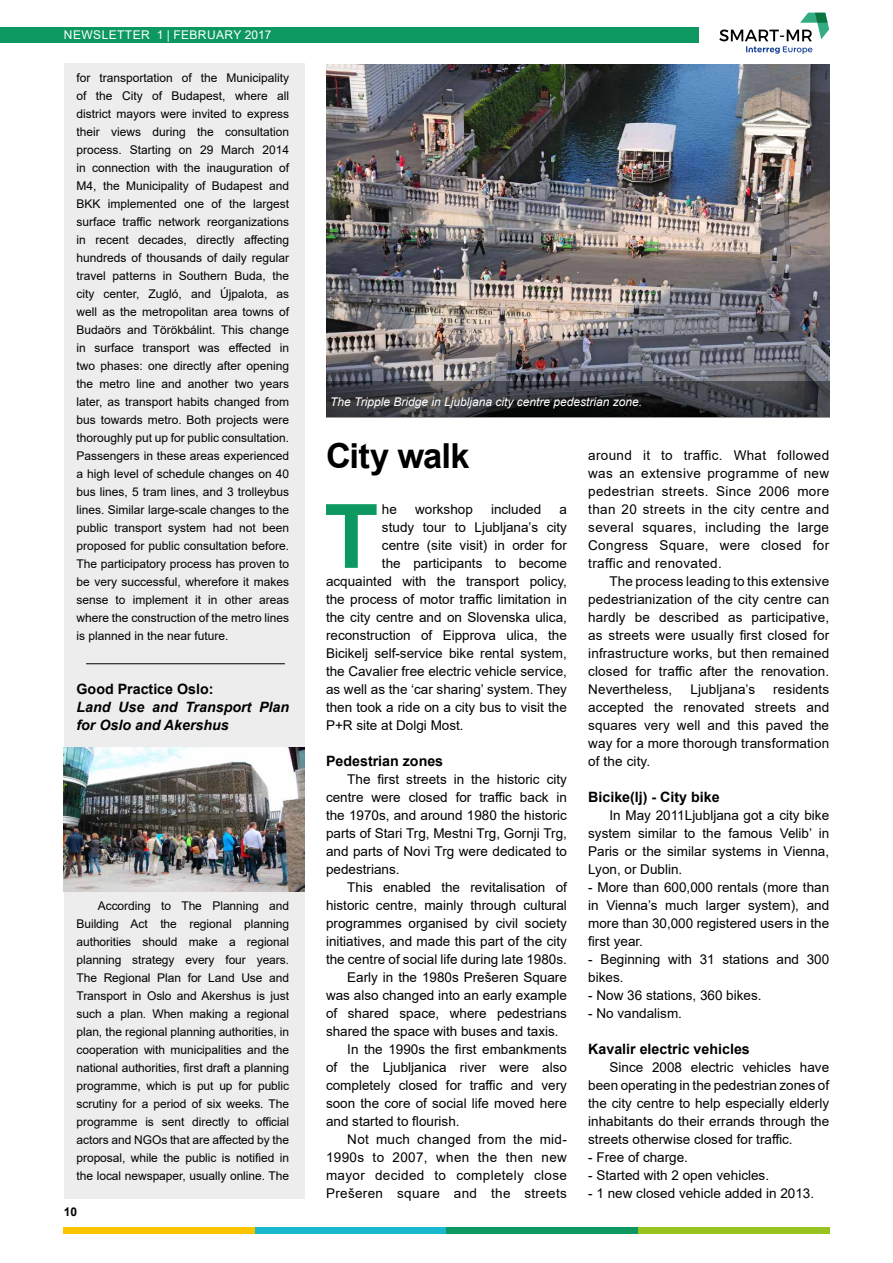
<style>
.page{position:relative;width:893px;height:1263px;background:#fff}
.page>*{position:absolute;margin:0;border:0;box-sizing:border-box;transform-origin:0 0}
.t1{font:700 88.95px "Arial";color:#0d9861}
.t2{font:700 34.5px "Arial";letter-spacing:-.025em;color:#000}
.t3{font:700 14.25px "Arial";color:#000}
.t4{font:italic 700 14.25px/18px "Arial";color:#000}
.t5{font:13.5px/18px "Arial";color:#000;text-align:justify}
.t6{font:13.5px "Arial";letter-spacing:.025em;color:#000}
.t7{font:12px/18px "Arial";color:#000;text-align:justify}
.t8{font:italic 12px "Arial";color:#fff}
.t9{font:12px "Arial";letter-spacing:.035em;color:#fff}
.t10{font:700 12px "Arial";color:#000}
</style>
<div class="page">
<img style="left:326px;top:64px;width:503px;height:317px">
<svg style="left:326px;top:381px;width:503px;height:36px;background:#35363a"></svg>
<div style="left:0;top:28px;width:698px;height:15px;background:#0d9861"></div>
<div style="left:64px;top:64px;width:241px;height:1135px;background:#ededed"></div>
<div style="left:64px;top:1227px;width:191px;height:7px;background:#fdc500"></div>
<div style="left:255px;top:1227px;width:191px;height:7px;background:#18b8cf"></div>
<div style="left:446px;top:1227px;width:192px;height:7px;background:#0d9861"></div>
<div style="left:638px;top:1227px;width:191px;height:7px;background:#97c21f"></div>
<svg style="left:719px;top:13px;width:110px;height:41px"></svg>
<img style="left:64px;top:748px;width:241px;height:144px">
<hr style="left:86px;top:663px;width:199px;height:1px;background:#000">
<p class="t9" style="left:64px;top:27px;width:209px">NEWSLETTER 1 | FEBRUARY 2017</p>
<p class="t7" style="left:77px;top:68px;width:214px">for transportation of the Municipality of the City of Budapest, where all district mayors were invited to express their views during the consultation process. Starting on 29 March 2014 in connection with the inauguration of M4, the Municipality of Budapest and BKK implemented one of the largest surface traffic network reorganizations in recent decades, directly affecting hundreds of thousands of daily regular travel patterns in Southern Buda, the city center, Zugló, and Újpalota, as well as the metropolitan area towns of Budaörs and Törökbálint. This change in surface transport was effected in two phases: one directly after opening the metro line and another two years later, as transport habits changed from bus towards metro. Both projects were thoroughly put up for public consultation.<br>Passengers in these areas experienced a high level of schedule changes on 40 bus lines, 5 tram lines, and 3 trolleybus lines. Similar large-scale changes to the public transport system had not been proposed for public consultation before.<br>The participatory process has proven to be very successful, wherefore it makes sense to implement it in other areas where the construction of the metro lines is planned in the near future.</p>
<p class="t3" style="left:77px;top:679px;width:138px">Good Practice Oslo:</p>
<p class="t4" style="left:77px;top:698px;width:214px">Land Use and Transport Plan for Oslo and Akershus</p>
<p class="t7" style="left:77px;top:896px;width:214px;text-indent:21px">According to The Planning and Building Act the regional planning authorities should make a regional planning strategy every four years.<br>The Regional Plan for Land Use and Transport in Oslo and Akershus is just such a plan. When making a regional plan, the regional planning authorities, in cooperation with municipalities and the national authorities, first draft a planning programme, which is put up for public scrutiny for a period of six weeks. The programme is sent directly to official actors and NGOs that are affected by the proposal, while the public is notified in the local newspaper, usually online. The</p>
<p class="t10" style="left:64px;top:1203px;width:15px">10</p>
<p class="t8" style="left:330px;top:394px;width:313px">The Tripple Bridge in Ljubljana city centre pedestrian zone.</p>
<h2 class="t2" style="left:326px;top:432px;width:145px">City walk</h2>
<p class="t5" style="left:588px;top:446px;width:242px">around it to traffic. What followed was an extensive programme of new pedestrian streets. Since 2006 more than 20 streets in the city centre and several squares, including the large Congress Square, were closed for traffic and renovated.</p>
<p class="t5" style="left:588px;top:572px;width:242px;text-indent:21px">The process leading to this extensive pedestrianization of the city centre can hardly be described as participative, as streets were usually first closed for infrastructure works, but then remained closed for traffic after the renovation.<br>Nevertheless,</p>
<h1 class="t1" style="left:324px;top:474px;width:56px">T</h1>
<p class="t5" style="left:382px;top:500px;width:17px">he</p>
<p class="t5" style="left:415px;top:500px;width:59px">workshop</p>
<p class="t5" style="left:491px;top:500px;width:52px">included</p>
<p class="t5" style="left:559px;top:500px;width:9px">a</p>
<p class="t5" style="left:382px;top:518px;width:186px">study tour to Ljubljana’s city</p>
<p class="t5" style="left:382px;top:536px;width:186px">centre (site visit) in order for</p>
<p class="t5" style="left:382px;top:554px;width:186px">the participants to become</p>
<p class="t5" style="left:326px;top:572px;width:242px">acquainted with the transport policy,</p>
<p class="t5" style="left:326px;top:590px;width:242px">the process of motor traffic limitation in</p>
<p class="t5" style="left:326px;top:608px;width:242px">the city centre and on Slovenska ulica,</p>
<p class="t5" style="left:326px;top:626px;width:242px">reconstruction of Eipprova ulica, the</p>
<p class="t5" style="left:326px;top:644px;width:242px">Bicikelj self-service bike rental system,</p>
<p class="t5" style="left:326px;top:662px;width:242px">the Cavalier free electric vehicle service,</p>
<p class="t5" style="left:326px;top:680px;width:242px">as well as the ‘car sharing’ system. They</p>
<p class="t5" style="left:326px;top:698px;width:242px">then took a ride on a city bus to visit the</p>
<p class="t5" style="left:326px;top:716px;width:139px">P+R site at Dolgi Most.</p>
<p class="t3" style="left:326px;top:751px;width:119px">Pedestrian zones</p>
<p class="t5" style="left:326px;top:770px;width:242px;text-indent:21px">The first streets in the historic city centre were closed for traffic back in the 1970s, and around 1980 the historic parts of Stari Trg, Mestni Trg, Gornji Trg, and parts of Novi Trg were dedicated to pedestrians.</p>
<p class="t5" style="left:347px;top:878px;width:221px">This enabled the revitalisation of</p>
<p class="t5" style="left:326px;top:896px;width:242px">historic centre, mainly through cultural</p>
<p class="t5" style="left:326px;top:914px;width:242px">programmes organised by civil society</p>
<p class="t5" style="left:326px;top:932px;width:242px">initiatives, and made this part of the city</p>
<p class="t5" style="left:326px;top:950px;width:242px">the centre of social life during late 1980s.</p>
<p class="t5" style="left:347px;top:968px;width:221px">Early in the 1980s Prešeren Square</p>
<p class="t5" style="left:326px;top:986px;width:242px">was also changed into an early example</p>
<p class="t5" style="left:326px;top:1004px;width:242px">of shared space, where pedestrians</p>
<p class="t5" style="left:326px;top:1022px;width:234px">shared the space with buses and taxis.</p>
<p class="t5" style="left:347px;top:1040px;width:221px">In the 1990s the first embankments</p>
<p class="t5" style="left:326px;top:1058px;width:242px">of the Ljubljanica river were also</p>
<p class="t5" style="left:326px;top:1076px;width:242px">completely closed for traffic and very</p>
<p class="t5" style="left:326px;top:1094px;width:242px">soon the core of social life moved here</p>
<p class="t5" style="left:326px;top:1112px;width:135px">and started to flourish.</p>
<p class="t6" style="left:347px;top:1130px;width:221px">Not much changed from the mid-</p>
<p class="t6" style="left:326px;top:1148px;width:242px">1990s to 2007, when the then new</p>
<p class="t6" style="left:326px;top:1166px;width:242px">mayor decided to completely close</p>
<p class="t6" style="left:326px;top:1184px;width:242px">Prešeren square and the streets</p>
<p class="t5" style="left:690px;top:680px;width:66px">Ljubljana’s</p>
<p class="t5" style="left:588px;top:680px;width:242px;text-indent:185px">residents accepted the renovated streets and squares very well and this paved the way for a more thorough transformation of the city.</p>
<p class="t3" style="left:588px;top:787px;width:133px">Bicike(lj) - City bike</p>
<p class="t5" style="left:588px;top:806px;width:242px;text-indent:21px">In May 2011Ljubljana got a city bike system similar to the famous Velib’ in Paris or the similar systems in Vienna, Lyon, or Dublin.</p>
<p class="t5" style="left:588px;top:878px;width:242px">- More than 600,000 rentals (more than in Vienna’s much larger system), and more than 30,000 registered users in the first year.</p>
<p class="t5" style="left:588px;top:950px;width:242px">- Beginning with 31 stations and 300 bikes.</p>
<p class="t5" style="left:588px;top:986px;width:175px">- Now 36 stations, 360 bikes.</p>
<p class="t5" style="left:588px;top:1004px;width:95px">- No vandalism.</p>
<p class="t3" style="left:588px;top:1039px;width:163px">Kavalir electric vehicles</p>
<p class="t5" style="left:588px;top:1058px;width:242px;text-indent:21px">Since 2008 electric vehicles have been operating in the pedestrian zones of the city centre to help especially elderly inhabitants do their errands through the streets otherwise closed for traffic.</p>
<p class="t5" style="left:588px;top:1148px;width:101px">- Free of charge.</p>
<p class="t5" style="left:588px;top:1166px;width:182px">- Started with 2 open vehicles.</p>
<p class="t5" style="left:588px;top:1184px;width:227px">- 1 new closed vehicle added in 2013.</p>
</div>
